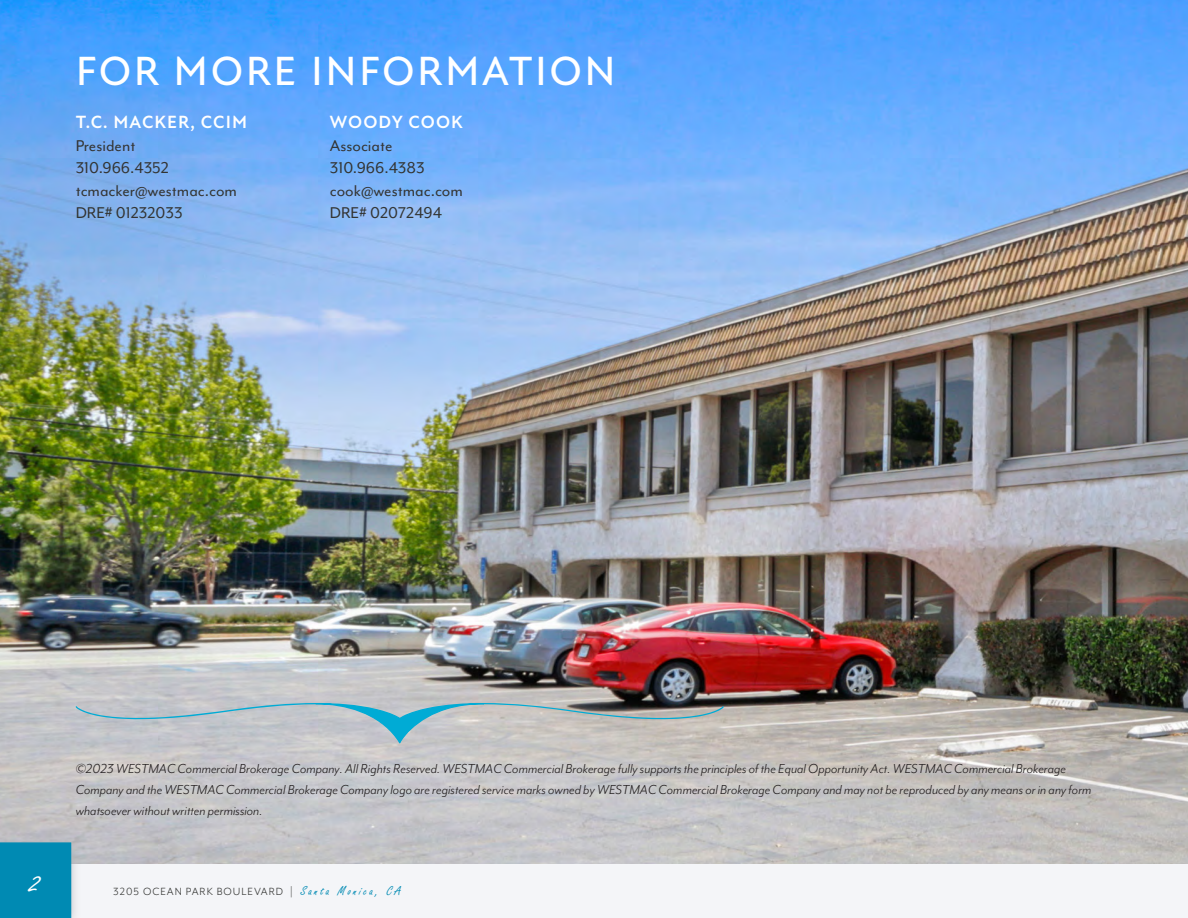
<style>
.page{position:relative;width:1188px;height:918px;background:#fff}
.page>*{position:absolute;margin:0;border:0;box-sizing:border-box;transform-origin:0 0}
.Cover_light_text{font:500 41.55px "New Atten";letter-spacing:.06em;color:#fff}
.t1{font:31.5px "Freestyle Script";color:#fff}
.Paragraph_Body{font:18px "Mr Eaves Mod OT";color:#333432}
.Paragraph_Body-2{font:700 18px "New Atten";letter-spacing:.06em;color:#fff}
.t2{font:italic 15px/21px "Mr Eaves Mod OT";color:#231f20}
.t3{font:13.5px "Freestyle Script";letter-spacing:.18em;color:#008ab3}
.t4{font:12px "Mr Eaves Mod OT";letter-spacing:.08em;color:#333432}
.s1{font-family:"Mr Eaves Mod OT";font-size:14.4px;color:#333432}
</style>
<div class="page">
<img style="left:0;top:0;width:1188px;height:864px">
<div style="left:0;top:864px;width:1188px;height:54px;background:#f4f5f8"></div>
<div style="left:0;top:833px;width:81px;height:85px;background:#b2b3b7;opacity:.75"></div>
<div style="left:0;top:842px;width:71px;height:76px;background:#008ab3"></div>
<svg style="left:76px;top:703px;width:648px;height:40px;background:#b0bcc0"></svg>
<p class="Cover_light_text" style="left:76px;top:47px;width:542px">FOR MORE INFORMATION</p>
<p class="Paragraph_Body-2" style="left:76px;top:112px;width:173px">T.C. MACKER, CCIM</p>
<p class="Paragraph_Body" style="left:76px;top:136px;width:61px">President</p>
<p class="Paragraph_Body" style="left:76px;top:158px;width:95px">310.966.4352</p>
<p class="Paragraph_Body" style="left:76px;top:181px;width:163px">tcmacker@westmac.com</p>
<p class="Paragraph_Body" style="left:76px;top:203px;width:109px">DRE# 01232033</p>
<p class="Paragraph_Body-2" style="left:330px;top:112px;width:134px">WOODY COOK</p>
<p class="Paragraph_Body" style="left:330px;top:136px;width:64px">Associate</p>
<p class="Paragraph_Body" style="left:330px;top:158px;width:96px">310.966.4383</p>
<p class="Paragraph_Body" style="left:330px;top:181px;width:134px">cook@westmac.com</p>
<p class="Paragraph_Body" style="left:330px;top:203px;width:114px">DRE# 02072494</p>
<h2 class="t1" style="left:30px;top:865px;width:12px">2</h2>
<p class="t2" style="left:76px;top:758px;width:1017px">©2023 WESTMAC Commercial Brokerage Company. All Rights Reserved. WESTMAC Commercial Brokerage fully supports the principles of the Equal Opportunity Act. WESTMAC Commercial Brokerage<br>Company and the WESTMAC Commercial Brokerage Company logo are registered service marks owned by WESTMAC Commercial Brokerage Company and may not be reproduced by any means or in any form whatsoever without written permission.</p>
<p class="t4" style="left:113px;top:885px;width:171px">3205 OCEAN PARK BOULEVARD</p>
<p class="t3" style="left:290px;top:883px;width:112px"><span class="s1">|</span> Santa Monica, CA</p>
</div>
